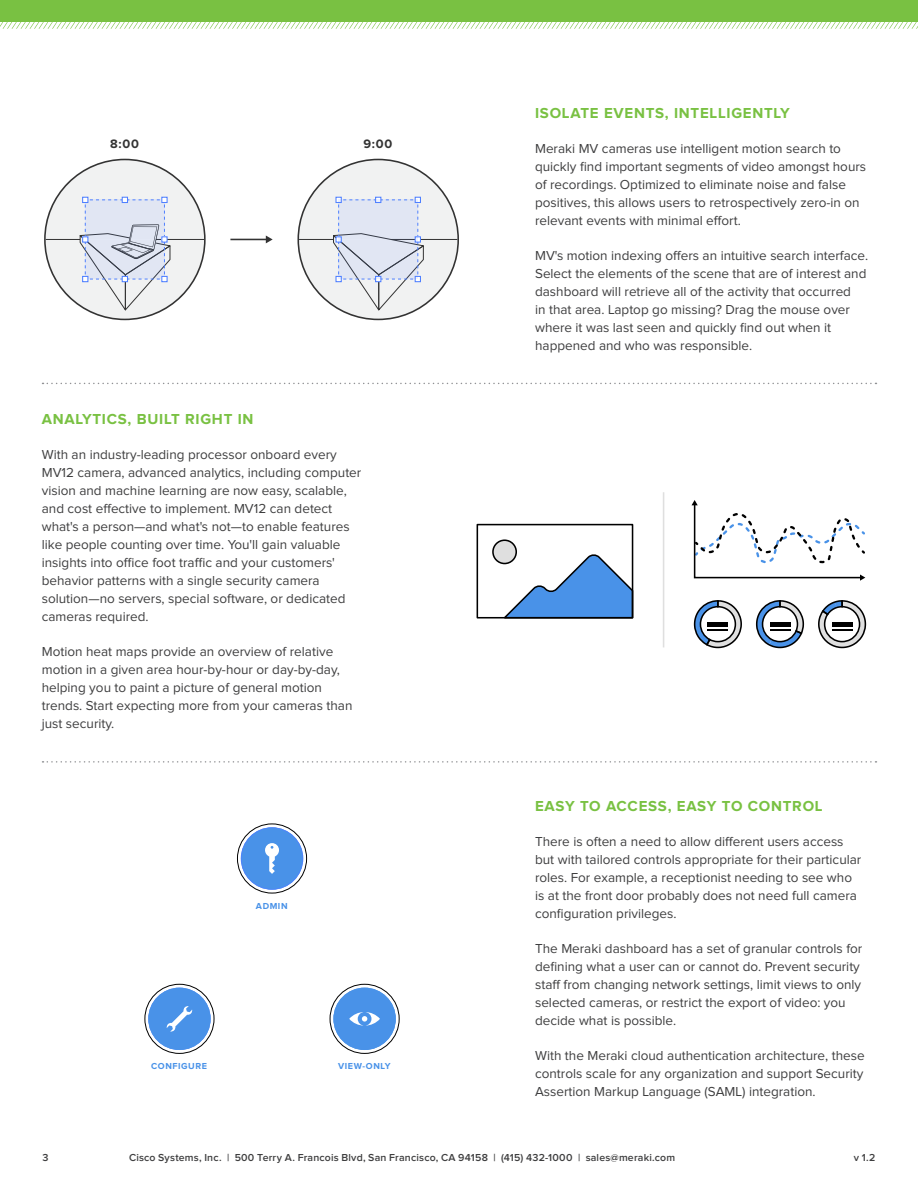
<style>
.page{position:relative;width:918px;height:1188px;background:#fff}
.page>*{position:absolute;margin:0;border:0;box-sizing:border-box;transform-origin:0 0}
.t1{font:700 15px "Proxima Nova";letter-spacing:.05em;color:#79c142}
.t2{font:13.5px/18px "Proxima Nova";color:#3e3e3f}
.t3{font:700 12.6px "Proxima Nova";color:#333}
.t4{font:600 10.5px "Proxima Nova";letter-spacing:.02em;color:#3e3e3f}
.t5{font:700 9px "Proxima Nova";letter-spacing:.06em;color:#4992e8}
</style>
<div class="page">
<svg style="left:144px;top:823px;width:256px;height:231px"></svg>
<svg style="left:43px;top:761px;width:833px;height:2px"></svg>
<svg style="left:43px;top:383px;width:833px;height:1px"></svg>
<hr style="left:230px;top:239px;width:37px;height:1px;background:#333">
<svg style="left:266px;top:236px;width:7px;height:7px"></svg>
<svg style="left:44px;top:159px;width:162px;height:161px"></svg>
<div style="left:161px;top:276px;width:7px;height:6px;border:1px solid #4f80ff"></div>
<svg style="left:297px;top:159px;width:162px;height:161px"></svg>
<svg style="left:339px;top:200px;width:79px;height:79px;background:#d6dceb"></svg>
<svg style="left:692px;top:500px;width:175px;height:149px"></svg>
<div style="left:493px;top:540px;width:23px;height:24px;background:#dfdfdf;border-radius:50%"></div>
<div style="left:477px;top:524px;width:156px;height:95px;border:2px solid #000"></div>
<div style="left:492px;top:539px;width:25px;height:25px;border:2px solid #000;border-radius:50%"></div>
<svg style="left:501px;top:552px;width:133px;height:67px"></svg>
<hr style="left:663px;top:492px;width:1px;height:155px;background:#dfdfdf">
<div style="left:0;top:0;width:918px;height:22px;background:#79c142"></div>
<svg style="left:0;top:22px;width:918px;height:7px"></svg>
<p class="t3" style="left:110px;top:138px;width:30px">8:00</p>
<p class="t3" style="left:363px;top:138px;width:30px">9:00</p>
<p class="t1" style="left:42px;top:411px;width:213px">ANALYTICS, BUILT RIGHT IN</p>
<p class="t2" style="left:42px;top:446px;width:321px">With an industry-leading processor onboard every MV12 camera, advanced analytics, including computer vision and machine learning are now easy, scalable, and cost effective to implement. MV12 can detect what's a person—and what's not—to enable features like people counting over time. You'll gain valuable insights into office foot traffic and your customers' behavior patterns with a single security camera solution—no servers, special software, or dedicated cameras required.</p>
<p class="t2" style="left:42px;top:643px;width:312px">Motion heat maps provide an overview of relative motion in a given area hour-by-hour or day-by-day, helping you to paint a picture of general motion trends. Start expecting more from your cameras than just security.</p>
<p class="t5" style="left:256px;top:901px;width:33px">ADMIN</p>
<p class="t5" style="left:151px;top:1062px;width:57px">CONFIGURE</p>
<p class="t5" style="left:338px;top:1062px;width:54px">VIEW-ONLY</p>
<p class="t1" style="left:535px;top:105px;width:256px">ISOLATE EVENTS, INTELLIGENTLY</p>
<p class="t2" style="left:535px;top:140px;width:333px">Meraki MV cameras use intelligent motion search to quickly find important segments of video amongst hours of recordings. Optimized to eliminate noise and false positives, this allows users to retrospectively zero-in on relevant events with minimal effort.</p>
<p class="t2" style="left:535px;top:247px;width:335px">MV's motion indexing offers an intuitive search interface.<br>Select the elements of the scene that are of interest and dashboard will retrieve all of the activity that occurred<br>in that area. Laptop go missing? Drag the mouse over where it was last seen and quickly find out when it happened and who was responsible.</p>
<p class="t1" style="left:535px;top:798px;width:289px">EASY TO ACCESS, EASY TO CONTROL</p>
<p class="t2" style="left:535px;top:833px;width:328px">There is often a need to allow different users access but with tailored controls appropriate for their particular roles. For example, a receptionist needing to see who is at the front door probably does not need full camera configuration privileges.</p>
<p class="t2" style="left:535px;top:940px;width:329px">The Meraki dashboard has a set of granular controls for defining what a user can or cannot do. Prevent security staff from changing network settings, limit views to only selected cameras, or restrict the export of video: you decide what is possible.</p>
<p class="t2" style="left:535px;top:1047px;width:331px;text-align:justify">With the Meraki cloud authentication architecture, these controls scale for any organization and support Security Assertion Markup Language (SAML) integration.</p>
<p class="t4" style="left:43px;top:1152px;width:8px">3</p>
<p class="t4" style="left:129px;top:1151px;width:548px">Cisco Systems, Inc. | 500 Terry A. Francois Blvd, San Francisco, CA 94158 | (415) 432-1000 | sales@meraki.com</p>
<p class="t4" style="left:854px;top:1151px;width:23px">v 1.2</p>
</div>
